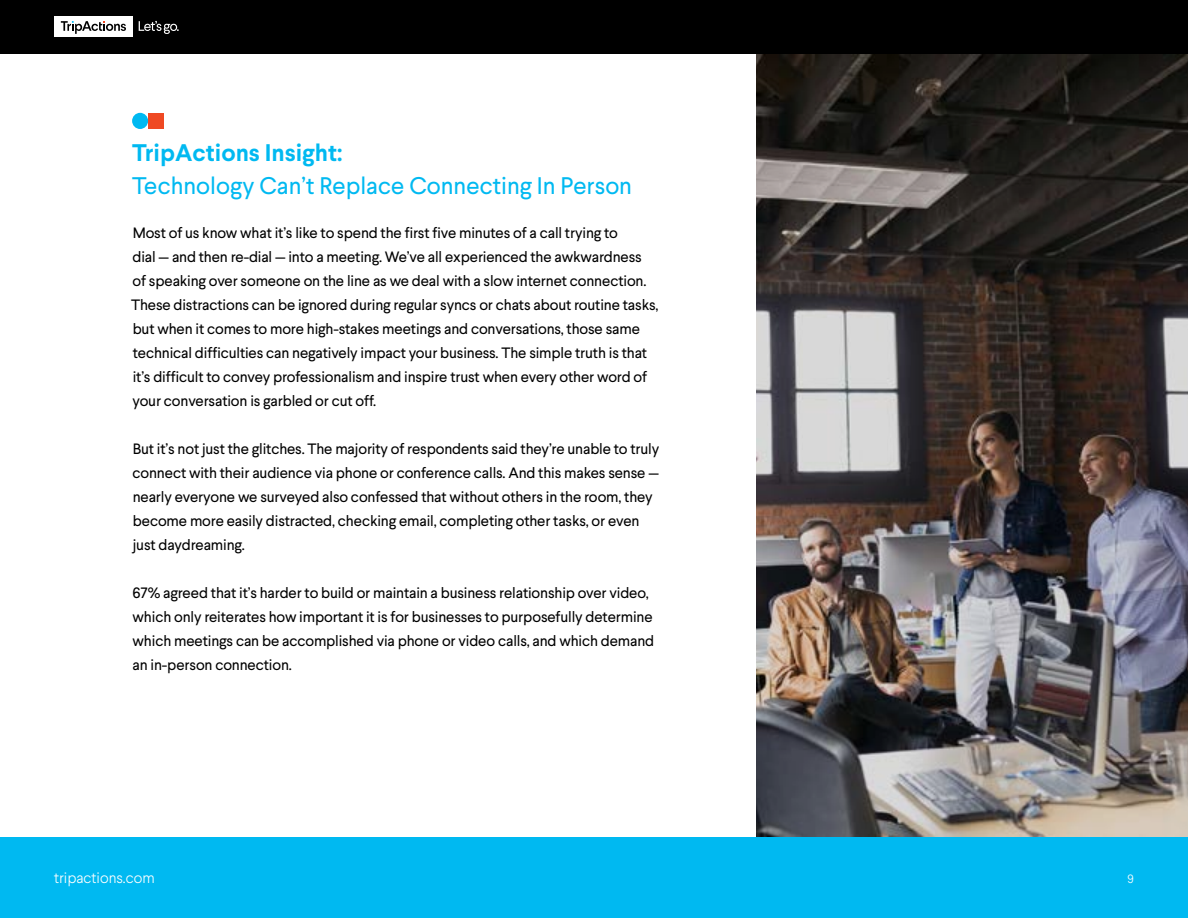
<style>
.page{position:relative;width:1188px;height:918px;background:#fff}
.page>*{position:absolute;margin:0;border:0;box-sizing:border-box;transform-origin:0 0}
.t1{font:24px "Larsseit";color:#00b9f1}
.t2{font:700 24px "Larsseit";color:#00b9f1}
.t3{font:15px/24px "Larsseit";letter-spacing:-.01em;color:#000}
.t4{font:300 15px "Larsseit";color:#fff}
.t5{font:300 12px "Larsseit";color:#fff}
</style>
<div class="page">
<div style="left:0;top:837px;width:1188px;height:81px;background:#00b9f1"></div>
<img style="left:757px;top:54px;width:431px;height:783px">
<div style="left:0;top:0;width:1188px;height:54px;background:#000"></div>
<div style="left:54px;top:16px;width:79px;height:22px;background:#fff"></div>
<svg style="left:139px;top:21px;width:40px;height:13px"></svg>
<svg style="left:61px;top:21px;width:65px;height:13px"></svg>
<div style="left:148px;top:113px;width:15px;height:16px;background:#ef4923"></div>
<div style="left:132px;top:113px;width:16px;height:16px;background:#00b9f1;border-radius:50%"></div>
<h1 class="t2" style="left:132px;top:137px;width:212px">TripActions Insight:</h1>
<h1 class="t1" style="left:132px;top:170px;width:501px">Technology Can’t Replace Connecting In Person</h1>
<p class="t3" style="left:131px;top:220px;width:529px">Most of us know what it’s like to spend the first five minutes of a call trying to<br>dial — and then re-dial — into a meeting. We’ve all experienced the awkwardness<br>of speaking over someone on the line as we deal with a slow internet connection.<br>These distractions can be ignored during regular syncs or chats about routine tasks, but when it comes to more high-stakes meetings and conversations, those same technical difficulties can negatively impact your business. The simple truth is that it’s difficult to convey professionalism and inspire trust when every other word of your conversation is garbled or cut off.</p>
<p class="t3" style="left:133px;top:436px;width:528px">But it’s not just the glitches. The majority of respondents said they’re unable to truly connect with their audience via phone or conference calls. And this makes sense — nearly everyone we surveyed also confessed that without others in the room, they become more easily distracted, checking email, completing other tasks, or even just daydreaming.</p>
<p class="t3" style="left:133px;top:580px;width:523px">67% agreed that it’s harder to build or maintain a business relationship over video, which only reiterates how important it is for businesses to purposefully determine which meetings can be accomplished via phone or video calls, and which demand an in-person connection.</p>
<p class="t4" style="left:54px;top:869px;width:102px">tripactions.com</p>
<p class="t5" style="left:1128px;top:871px;width:8px">9</p>
</div>
